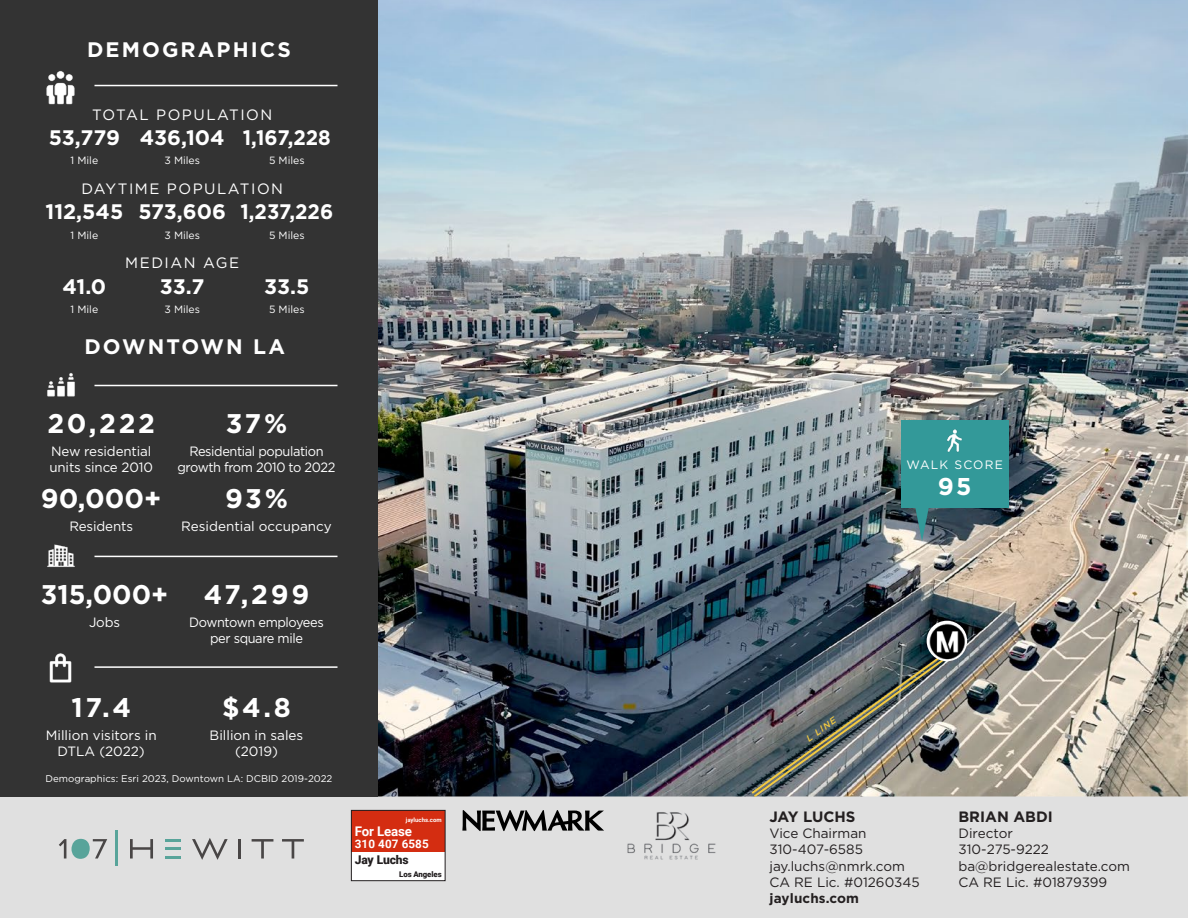
<style>
.page{position:relative;width:1188px;height:918px;background:#fff}
.page>*{position:absolute;margin:0;border:0;box-sizing:border-box;transform-origin:0 0}
.t1{font:700 27px "Gotham";letter-spacing:.075em;color:#fff}
.t2{font:700 24.3px "Gotham";color:#fff}
.t3{font:700 21px "Gotham";color:#fff}
.t4{font:700 21px "Gotham";letter-spacing:.1em;color:#fff}
.t5{font:700 21px "Gotham";color:#fff;scale:.95 1}
.t6{font:15px "Gotham";letter-spacing:.1em;color:#fff}
.t7{font:700 15px "Gotham";color:#231f20}
.t8{font:13.5px/16.2px "Gotham";color:#231f20}
.t9{font:13.5px/16.2px "Gotham";letter-spacing:-.01em;color:#fff;text-align:center}
.t10{font:13.5px/16.2px "Gotham";letter-spacing:-.03em;color:#fff;text-align:center;scale:.95 1}
.t11{font:700 13.5px "Gotham";letter-spacing:.01em;color:#231f20}
.t12{font:700 13.35px "Roboto";letter-spacing:-.01em;color:#fff}
.t13{font:12.15px "Gotham";letter-spacing:.1em;color:#fff}
.t14{font:900 12px "Roboto";letter-spacing:-.01em;color:#231f20}
.t15{font:700 11.7px "Roboto";letter-spacing:.01em;color:#fff}
.t16{font:10.5px "Gotham";color:#fff}
.t17{font:9.75px "Gotham";color:#fff}
.t18{font:italic 500 9px "Gotham";color:#f3ca40}
.t19{font:900 7.8px "Roboto";letter-spacing:-.01em;color:#231f20}
.t20{font:700 6px "Roboto";color:#fff}
</style>
<div class="page">
<div style="left:0;top:796px;width:1188px;height:122px;background:#e0e0e0"></div>
<img style="left:627px;top:812px;width:89px;height:48px">
<svg style="left:130px;top:839px;width:23px;height:20px"></svg>
<svg style="left:192px;top:838px;width:36px;height:22px"></svg>
<hr style="left:238px;top:839px;width:3px;height:20px;background:#494646">
<svg style="left:252px;top:839px;width:21px;height:20px"></svg>
<svg style="left:282px;top:839px;width:22px;height:20px"></svg>
<hr style="left:165px;top:839px;width:16px;height:3px;background:#58a49a">
<hr style="left:165px;top:847px;width:16px;height:3px;background:#58a49a">
<svg style="left:165px;top:856px;width:16px;height:2px"></svg>
<svg style="left:59px;top:839px;width:7px;height:20px"></svg>
<svg style="left:93px;top:839px;width:14px;height:20px"></svg>
<div style="left:72px;top:839px;width:18px;height:20px;background:#58a49a;border-radius:50%"></div>
<hr style="left:116px;top:830px;width:2px;height:36px;background:#58a49a">
<svg style="left:462px;top:810px;width:142px;height:21px"></svg>
<div style="left:351px;top:810px;width:94px;height:71px;background:#fff"></div>
<div style="left:351px;top:810px;width:94px;height:42px;background:#d42d11"></div>
<div style="left:351px;top:810px;width:95px;height:71px;border:1px solid #231f20"></div>
<img style="left:378px;top:0;width:810px;height:796px">
<div style="left:0;top:0;width:378px;height:796px;background:#333"></div>
<div style="left:901px;top:420px;width:108px;height:88px;background:#399"></div>
<img style="left:947px;top:429px;width:15px;height:23px">
<svg style="left:915px;top:508px;width:14px;height:33px"></svg>
<img style="left:749px;top:644px;width:210px;height:153px">
<img style="left:927px;top:621px;width:40px;height:40px;border-radius:20px">
<img style="left:46px;top:71px;width:29px;height:34px">
<hr style="left:94px;top:85px;width:244px;height:1px;background:#fff">
<img style="left:49px;top:653px;width:23px;height:30px">
<hr style="left:94px;top:666px;width:244px;height:2px;background:#fff">
<img style="left:47px;top:544px;width:28px;height:23px">
<hr style="left:94px;top:556px;width:244px;height:1px;background:#fff">
<img style="left:47px;top:373px;width:28px;height:24px">
<hr style="left:94px;top:385px;width:244px;height:1px;background:#fff">
<p class="t4" style="left:87px;top:36px;width:205px">DEMOGRAPHICS</p>
<p class="t6" style="left:92px;top:105px;width:182px">TOTAL POPULATION</p>
<p class="t3" style="left:49px;top:124px;width:73px">53,779</p>
<p class="t16" style="left:70px;top:154px;width:29px">1 Mile</p>
<p class="t3" style="left:140px;top:124px;width:87px">436,104</p>
<p class="t16" style="left:164px;top:154px;width:37px">3 Miles</p>
<p class="t5" style="left:243px;top:124px;width:94px">1,167,228</p>
<p class="t16" style="left:269px;top:154px;width:37px">5 Miles</p>
<p class="t6" style="left:81px;top:179px;width:203px">DAYTIME POPULATION</p>
<p class="t3" style="left:46px;top:198px;width:79px">112,545</p>
<p class="t16" style="left:70px;top:228px;width:29px">1 Mile</p>
<p class="t3" style="left:139px;top:198px;width:89px">573,606</p>
<p class="t16" style="left:164px;top:228px;width:37px">3 Miles</p>
<p class="t5" style="left:241px;top:198px;width:99px">1,237,226</p>
<p class="t16" style="left:269px;top:228px;width:37px">5 Miles</p>
<p class="t3" style="left:62px;top:272px;width:45px">41.0</p>
<p class="t16" style="left:70px;top:302px;width:29px">1 Mile</p>
<p class="t6" style="left:125px;top:254px;width:115px">MEDIAN AGE</p>
<p class="t3" style="left:160px;top:272px;width:46px">33.7</p>
<p class="t16" style="left:164px;top:302px;width:37px">3 Miles</p>
<p class="t3" style="left:264px;top:272px;width:47px">33.5</p>
<p class="t16" style="left:269px;top:302px;width:37px">5 Miles</p>
<p class="t4" style="left:84px;top:333px;width:202px">DOWNTOWN LA</p>
<p class="t1" style="left:47px;top:406px;width:109px">20,222</p>
<p class="t9" style="left:49px;top:443px;width:105px;text-align:left">New residential units since 2010</p>
<p class="t1" style="left:41px;top:480px;width:122px">90,000+</p>
<p class="t9" style="left:69px;top:518px;width:65px">Residents</p>
<p class="t1" style="left:226px;top:406px;width:63px">37%</p>
<p class="t10" style="left:177px;top:443px;width:168px">Residential population growth from 2010 to 2022</p>
<p class="t1" style="left:225px;top:480px;width:64px">93%</p>
<p class="t9" style="left:181px;top:518px;width:152px">Residential occupancy</p>
<p class="t1" style="left:41px;top:577px;width:129px">315,000+</p>
<p class="t9" style="left:89px;top:614px;width:33px">Jobs</p>
<p class="t1" style="left:71px;top:689px;width:61px">17.4</p>
<p class="t9" style="left:46px;top:727px;width:112px">Million visitors in<br>DTLA (2022)</p>
<p class="t1" style="left:204px;top:577px;width:107px">47,299</p>
<p class="t10" style="left:189px;top:614px;width:143px">Downtown employees per square mile</p>
<p class="t1" style="left:222px;top:689px;width:70px">$4.8</p>
<p class="t9" style="left:210px;top:727px;width:95px">Billion in sales (2019)</p>
<p class="t17" style="left:46px;top:772px;width:288px">Demographics: Esri 2023, Downtown LA: DCBID 2019-2022</p>
<p class="t20" style="left:406px;top:816px;width:37px">jayluchs.com</p>
<p class="t12" style="left:355px;top:822px;width:59px">For Lease</p>
<p class="t14" style="left:355px;top:852px;width:55px">Jay Luchs</p>
<p class="t19" style="left:399px;top:869px;width:44px">Los Angeles</p>
<p class="t15" style="left:355px;top:836px;width:76px">310 407 6585</p>
<p class="t13" style="left:906px;top:457px;width:98px">WALK SCORE</p>
<p class="t2" style="left:938px;top:470px;width:35px">95</p>
<p class="t18" style="left:804px;top:735px;width:36px;rotate:-36deg">L LINE</p>
<p class="t7" style="left:770px;top:807px;width:87px">JAY LUCHS</p>
<p class="t8" style="left:770px;top:825px;width:152px">Vice Chairman<br>310-407-6585 jay.luchs@nmrk.com<br>CA RE Lic. #01260345</p>
<p class="t11" style="left:770px;top:889px;width:91px">jayluchs.com</p>
<p class="t7" style="left:958px;top:807px;width:96px">BRIAN ABDI</p>
<p class="t8" style="left:958px;top:825px;width:173px">Director<br>310-275-9222 ba@bridgerealestate.com<br>CA RE Lic. #01879399</p>
</div>
